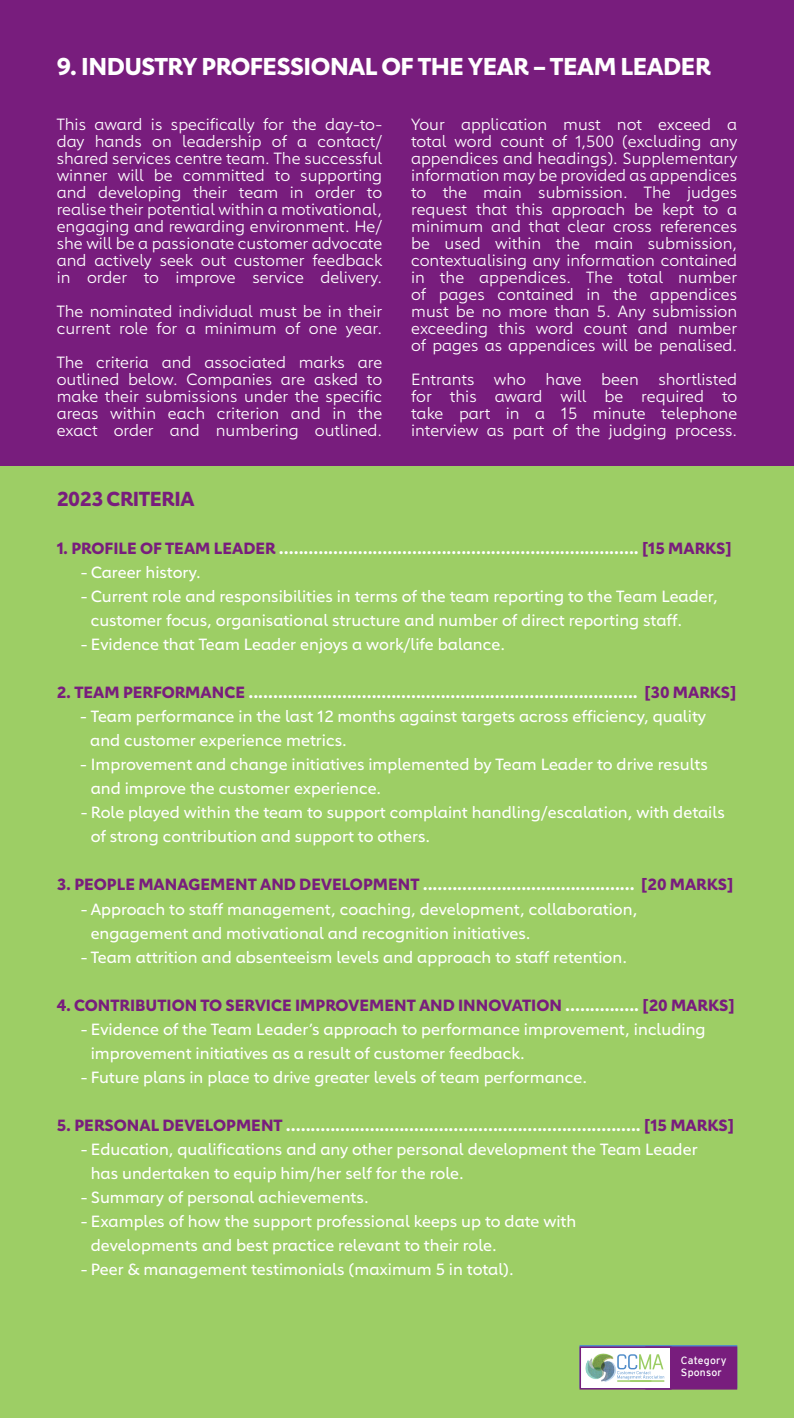
<style>
.page{position:relative;width:794px;height:1418px;background:#fff}
.page>*{position:absolute;margin:0;border:0;box-sizing:border-box;transform-origin:0 0}
.t1{font:700 24px "Carnero";letter-spacing:-.02em;color:#fff}
.t2{font:700 20px "Carnero";letter-spacing:-.02em;color:#781d7d}
.t3{font:16px/24px "Carnero";color:#fff}
.t4{font:16px/17px "Carnero";color:#fff;text-align:justify}
.t5{font:700 16px "Carnero";color:#fff}
.t6{font:700 16px "Carnero";color:#781d7d}
.t7{font:10.4px/12px "Interstate";letter-spacing:.02em;color:#fff}
.s1{color:#781d7d}
.s2{color:#9dce65}
.s3{color:#fff}
</style>
<div class="page">
<div style="left:0;top:0;width:794px;height:466px;background:#781d7d"></div>
<div style="left:0;top:466px;width:794px;height:951px;background:#9dce65"></div>
<svg style="left:671px;top:1345px;width:66px;height:1px"></svg>
<div style="left:579px;top:1344px;width:92px;height:44px;border:2px solid #518dca"></div>
<div style="left:645px;top:1346px;width:92px;height:43px;background:#781d7d;border:2px solid #781d7d"></div>
<div style="left:580px;top:1348px;width:91px;height:39px;background:#fff"></div>
<img style="left:585px;top:1353px;width:33px;height:29px">
<hr style="left:617px;top:1380px;width:34px;height:1px;background:#9bcd63">
<hr style="left:630px;top:1380px;width:34px;height:1px;background:#9bcd63">
<svg style="left:617px;top:1353px;width:47px;height:26px"></svg>
<div style="left:579px;top:1346px;width:92px;height:43px;border:2px solid #781d7d"></div>
<h1 class="t1" style="left:57px;top:52px;width:655px">9. INDUSTRY PROFESSIONAL OF THE YEAR – TEAM LEADER</h1>
<p class="t4" style="left:57px;top:116px;width:327px">This award is specifically for the day-to&shy;day hands on leadership of a contact/ shared services centre team. The successful winner will be committed to supporting and developing their team in order to realise their potential within a motivational, engaging and rewarding environment. He/ she will be a passionate customer advocate and actively seek out customer feedback in order to improve service delivery.</p>
<p class="t4" style="left:57px;top:303px;width:327px">The nominated individual must be in their current role for a minimum of one year.</p>
<p class="t4" style="left:57px;top:354px;width:327px">The criteria and associated marks are outlined below. Companies are asked to make their submissions under the specific areas within each criterion and in the exact order and numbering outlined.</p>
<p class="t4" style="left:411px;top:116px;width:328px">Your application must not exceed a total word count of 1,500 (excluding any appendices and headings). Supplementary information may be provided as appendices to the main submission. The judges request that this approach be kept to a minimum and that clear cross references be used within the main submission, contextualising any information contained in the appendices. The total number of pages contained in the appendices must be no more than 5. Any submission exceeding this word count and number of pages as appendices will be penalised.</p>
<p class="t4" style="left:411px;top:371px;width:328px">Entrants who have been shortlisted for this award will be required to take part in a 15 minute telephone interview as part of the judging process.</p>
<p class="t2" style="left:57px;top:487px;width:139px">2023 CRITERIA</p>
<p class="t5" style="left:57px;top:539px;width:676px"><span class="s1">1. PROFILE OF TEAM LEADER</span> ......................................................................... <span class="s1">[15 MARKS]</span></p>
<p class="t3" style="left:81px;top:560px;width:122px">- Career history.</p>
<p class="t3" style="left:91px;top:584px;width:628px;text-indent:-10px">- Current role and responsibilities in terms of the team reporting to the Team Leader, customer focus, organisational structure and number of direct reporting staff.</p>
<p class="t3" style="left:81px;top:632px;width:426px">- Evidence that Team Leader enjoys a work/life balance.</p>
<p class="t5" style="left:57px;top:683px;width:681px"><span class="s1">2. TEAM PERFORMANCE</span> ............................................................................... <span class="s1">[30 MARKS]</span></p>
<p class="t3" style="left:57px;top:704px;width:651px;text-indent:23px">- Team performance in the last 12 months against targets across efficiency, quality <span class="s2">kkkk</span>and customer experience metrics.</p>
<p class="t3" style="left:91px;top:752px;width:618px;text-indent:-11px">- Improvement and change initiatives implemented by Team Leader to drive results and improve the customer experience.</p>
<p class="t3" style="left:91px;top:800px;width:635px;text-indent:-10px">- Role played within the team to support complaint handling/escalation, with details of strong contribution and support to others.</p>
<p class="t5" style="left:57px;top:875px;width:678px"><span class="s1">3. PEOPLE MANAGEMENT AND DEVELOPMENT</span> ........................................... <span class="s1">[20 MARKS]</span></p>
<p class="t3" style="left:91px;top:896px;width:548px;text-indent:-10px">- Approach to staff management, coaching, development, collaboration, engagement and motivational and recognition initiatives.</p>
<p class="t3" style="left:81px;top:944px;width:548px">- Team attrition and absenteeism levels and approach to staff retention.</p>
<p class="t6" style="left:57px;top:995px;width:679px">4. CONTRIBUTION TO SERVICE IMPROVEMENT AND INNOVATION <span class="s3">...............</span> [20 MARKS]</p>
<p class="t3" style="left:91px;top:1016px;width:616px;text-indent:-10px">- Evidence of the Team Leader’s approach to performance improvement, including improvement initiatives as a result of customer feedback.</p>
<p class="t3" style="left:81px;top:1064px;width:508px">- Future plans in place to drive greater levels of team performance.</p>
<p class="t5" style="left:57px;top:1115px;width:678px"><span class="s1">5. PERSONAL DEVELOPMENT</span> ........................................................................ <span class="s1">[15 MARKS]</span></p>
<p class="t3" style="left:91px;top:1136px;width:608px;text-indent:-10px">- Education, qualifications and any other personal development the Team Leader has undertaken to equip him/her self for the role.</p>
<p class="t3" style="left:81px;top:1184px;width:289px">- Summary of personal achievements.</p>
<p class="t3" style="left:91px;top:1208px;width:487px;text-indent:-10px">- Examples of how the support professional keeps up to date with developments and best practice relevant to their role.</p>
<p class="t3" style="left:81px;top:1256px;width:434px">- Peer &amp; management testimonials (maximum 5 in total).</p>
<p class="t7" style="left:681px;top:1353px;width:47px">Category<br>Sponsor</p>
</div>
